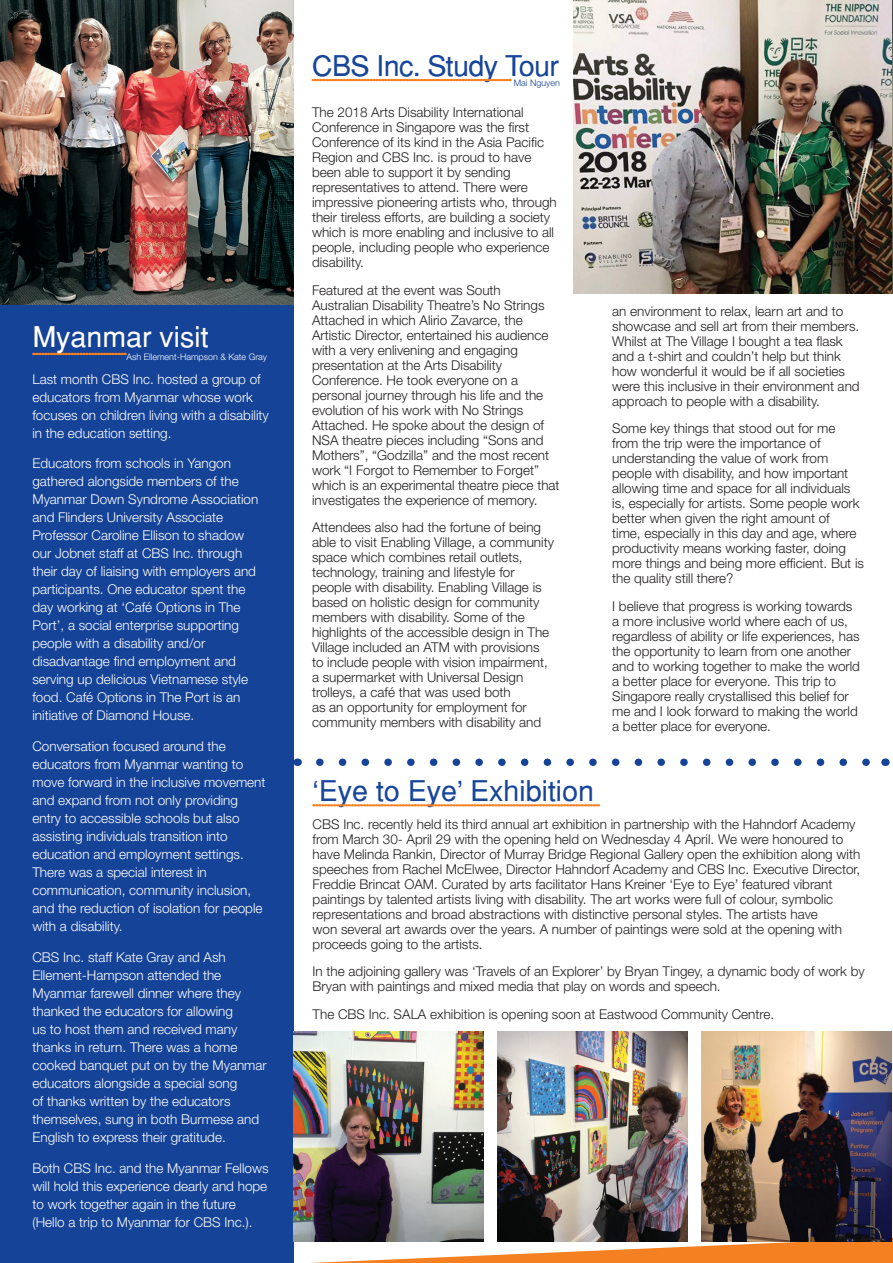
<style>
.page{position:relative;width:893px;height:1263px;background:#fff}
.page>*{position:absolute;margin:0;border:0;box-sizing:border-box;transform-origin:0 0}
.t1{font:28.5px "Helvetica";color:#17459a}
.t2{font:28.5px "Helvetica";letter-spacing:-.02em;color:#17459a}
.t3{font:28.5px "Helvetica";color:#fffefc}
.t4{font:300 13.5px/15px "Helvetica Neue LT Std";color:#231f20}
.t5{font:300 13.5px/18px "Helvetica Neue LT Std";color:#fff}
.t6{font:300 9px "Helvetica Neue LT Std";color:#fff}
.t7{font:300 9px "Helvetica Neue LT Std";color:#154398}
</style>
<div class="page">
<svg style="left:312px;top:79px;width:199px;height:2px"></svg>
<img style="left:573px;top:0;width:320px;height:293px">
<svg style="left:309px;top:1238px;width:584px;height:25px"></svg>
<div style="left:0;top:0;width:293px;height:1263px;background:#154398"></div>
<svg style="left:320px;top:758px;width:550px;height:8px"></svg>
<svg style="left:32px;top:353px;width:95px;height:2px"></svg>
<img style="left:0;top:0;width:293px;height:304px">
<img style="left:701px;top:1031px;width:191px;height:210px">
<img style="left:497px;top:1031px;width:191px;height:210px">
<img style="left:293px;top:1031px;width:191px;height:210px">
<svg style="left:312px;top:804px;width:288px;height:2px"></svg>
<h1 class="t3" style="left:32px;top:320px;width:178px">Myanmar visit</h1>
<p class="t6" style="left:126px;top:351px;width:142px">Ash Ellement-Hampson &amp; Kate Gray</p>
<p class="t5" style="left:32px;top:370px;width:238px">Last month CBS Inc. hosted a group of educators from Myanmar whose work focuses on children living with a disability in the education setting.</p>
<p class="t5" style="left:32px;top:454px;width:227px">Educators from schools in Yangon gathered alongside members of the Myanmar Down Syndrome Association and Flinders University Associate Professor Caroline Ellison to shadow our Jobnet staff at CBS Inc. through their day of liaising with employers and participants. One educator spent the day working at ‘Café Options in The Port’, a social enterprise supporting people with a disability and/or disadvantage find employment and serving up delicious Vietnamese style food. Café Options in The Port is an initiative of Diamond House.</p>
<p class="t5" style="left:32px;top:737px;width:235px">Conversation focused around the educators from Myanmar wanting to move forward in the inclusive movement and expand from not only providing entry to accessible schools but also assisting individuals transition into education and employment settings.<br>There was a special interest in communication, community inclusion, and the reduction of isolation for people with a disability.</p>
<p class="t5" style="left:32px;top:948px;width:236px">CBS Inc. staff Kate Gray and Ash Ellement-Hampson attended the Myanmar farewell dinner where they thanked the educators for allowing<br>us to host them and received many thanks in return. There was a home cooked banquet put on by the Myanmar educators alongside a special song<br>of thanks written by the educators themselves, sung in both Burmese and English to express their gratitude.</p>
<p class="t5" style="left:32px;top:1158px;width:238px">Both CBS Inc. and the Myanmar Fellows will hold this experience dearly and hope to work together again in the future (Hello a trip to Myanmar for CBS Inc.).</p>
<h1 class="t2" style="left:312px;top:49px;width:248px">CBS Inc. Study Tour</h1>
<p class="t4" style="left:312px;top:104px;width:246px">The 2018 Arts Disability International Conference in Singapore was the first Conference of its kind in the Asia Pacific Region and CBS Inc. is proud to have been able to support it by sending representatives to attend. There were impressive pioneering artists who, through their tireless efforts, are building a society which is more enabling and inclusive to all people, including people who experience disability.</p>
<p class="t4" style="left:312px;top:282px;width:249px">Featured at the event was South Australian Disability Theatre’s No Strings Attached in which Alirio Zavarce, the Artistic Director, entertained his audience with a very enlivening and engaging presentation at the Arts Disability Conference. He took everyone on a personal journey through his life and the evolution of his work with No Strings Attached. He spoke about the design of NSA theatre pieces including “Sons and Mothers”, “Godzilla” and the most recent work “I Forgot to Remember to Forget” which is an experimental theatre piece that investigates the experience of memory.</p>
<p class="t4" style="left:312px;top:520px;width:243px">Attendees also had the fortune of being able to visit Enabling Village, a community space which combines retail outlets, technology, training and lifestyle for people with disability. Enabling Village is based on holistic design for community members with disability. Some of the highlights of the accessible design in The Village included an ATM with provisions to include people with vision impairment, a supermarket with Universal Design trolleys, a café that was used both<br>as an opportunity for employment for community members with disability and</p>
<p class="t7" style="left:514px;top:77px;width:48px">Mai Nguyen</p>
<p class="t4" style="left:612px;top:303px;width:249px">an environment to relax, learn art and to showcase and sell art from their members.<br>Whilst at The Village I bought a tea flask and a t-shirt and couldn’t help but think how wonderful it would be if all societies were this inclusive in their environment and approach to people with a disability.</p>
<p class="t4" style="left:612px;top:421px;width:253px">Some key things that stood out for me from the trip were the importance of understanding the value of work from people with disability, and how important allowing time and space for all individuals is, especially for artists. Some people work better when given the right amount of<br>time, especially in this day and age, where productivity means working faster, doing more things and being more efficient. But is the quality still there?</p>
<p class="t4" style="left:612px;top:599px;width:249px">I believe that progress is working towards a more inclusive world where each of us, regardless of ability or life experiences, has the opportunity to learn from one another and to working together to make the world a better place for everyone. This trip to Singapore really crystallised this belief for me and I look forward to making the world a better place for everyone.</p>
<h1 class="t1" style="left:313px;top:773px;width:283px">‘Eye to Eye’ Exhibition</h1>
<p class="t4" style="left:313px;top:816px;width:549px">CBS Inc. recently held its third annual art exhibition in partnership with the Hahndorf Academy from March 30- April 29 with the opening held on Wednesday 4 April. We were honoured to have Melinda Rankin, Director of Murray Bridge Regional Gallery open the exhibition along with speeches from Rachel McElwee, Director Hahndorf Academy and CBS Inc. Executive Director, Freddie Brincat OAM. Curated by arts facilitator Hans Kreiner ‘Eye to Eye’ featured vibrant paintings by talented artists living with disability. The art works were full of colour, symbolic representations and broad abstractions with distinctive personal styles. The artists have<br>won several art awards over the years. A number of paintings were sold at the opening with proceeds going to the artists.</p>
<p class="t4" style="left:313px;top:964px;width:554px">In the adjoining gallery was ‘Travels of an Explorer’ by Bryan Tingey, a dynamic body of work by<br>Bryan with paintings and mixed media that play on words and speech.</p>
<p class="t4" style="left:313px;top:1006px;width:463px">The CBS Inc. SALA exhibition is opening soon at Eastwood Community Centre.</p>
</div>
